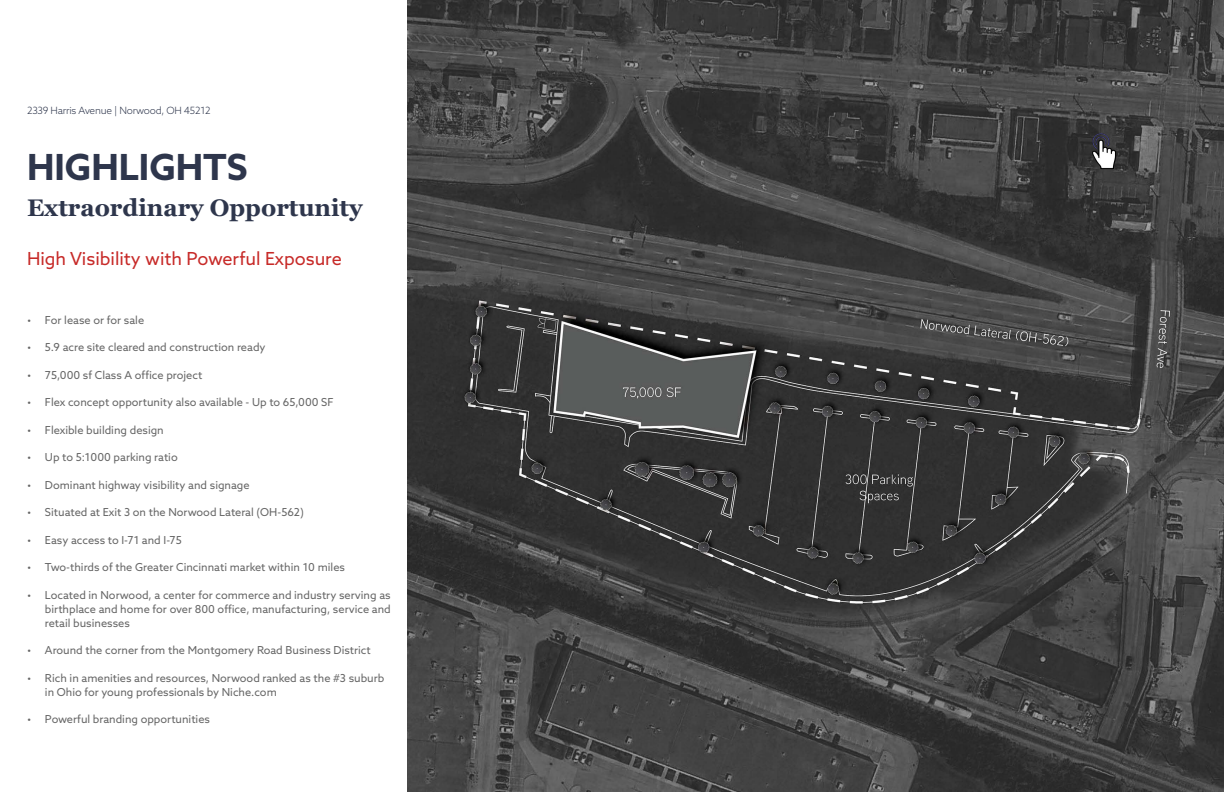
<style>
.page{position:relative;width:1224px;height:792px;background:#fff}
.page>*{position:absolute;margin:0;border:0;box-sizing:border-box;transform-origin:0 0}
.t1{font:700 36px "Azo Sans";color:#2e364c}
.t2{font:700 24px "Georgia";color:#2e364c}
.t3{font:18px "Azo Sans";color:#c72a28}
.t4{font:11px/14px "Azo Sans";color:#666;text-align:justify}
.t5{font:300 10px "Azo Sans";letter-spacing:-.02em;color:#2e364c}
</style>
<div class="page">
<img style="left:407px;top:0;width:817px;height:792px">
<img style="left:1092px;top:132px;width:24px;height:38px">
<p class="t5" style="left:27px;top:104px;width:185px">2339 Harris Avenue | Norwood, OH 45212</p>
<h1 class="t1" style="left:27px;top:144px;width:222px">HIGHLIGHTS</h1>
<h2 class="t2" style="left:27px;top:193px;width:337px">Extraordinary Opportunity</h2>
<h3 class="t3" style="left:27px;top:247px;width:316px">High Visibility with Powerful Exposure</h3>
<p class="t4" style="left:27px;top:313px;width:119px">• For lease or for sale</p>
<p class="t4" style="left:27px;top:340px;width:240px">• 5.9 acre site cleared and construction ready</p>
<p class="t4" style="left:27px;top:368px;width:177px">• 75,000 sf Class A office project</p>
<p class="t4" style="left:27px;top:395px;width:308px">• Flex concept opportunity also available - Up to 65,000 SF</p>
<p class="t4" style="left:27px;top:423px;width:138px">• Flexible building design</p>
<p class="t4" style="left:27px;top:450px;width:152px">• Up to 5:1000 parking ratio</p>
<p class="t4" style="left:27px;top:478px;width:224px">• Dominant highway visibility and signage</p>
<p class="t4" style="left:27px;top:505px;width:278px">• Situated at Exit 3 on the Norwood Lateral (OH-562)</p>
<p class="t4" style="left:27px;top:533px;width:156px">• Easy access to I-71 and I-75</p>
<p class="t4" style="left:27px;top:560px;width:320px">• Two-thirds of the Greater Cincinnati market within 10 miles</p>
<p class="t4" style="left:45px;top:588px;width:347px;text-indent:-18px">• Located in Norwood, a center for commerce and industry serving as birthplace and home for over 800 office, manufacturing, service and retail businesses</p>
<p class="t4" style="left:27px;top:643px;width:345px">• Around the corner from the Montgomery Road Business District</p>
<p class="t4" style="left:45px;top:671px;width:341px;text-indent:-18px">• Rich in amenities and resources, Norwood ranked as the #3 suburb in Ohio for young professionals by Niche.com</p>
<p class="t4" style="left:27px;top:712px;width:185px">• Powerful branding opportunities</p>
</div>
